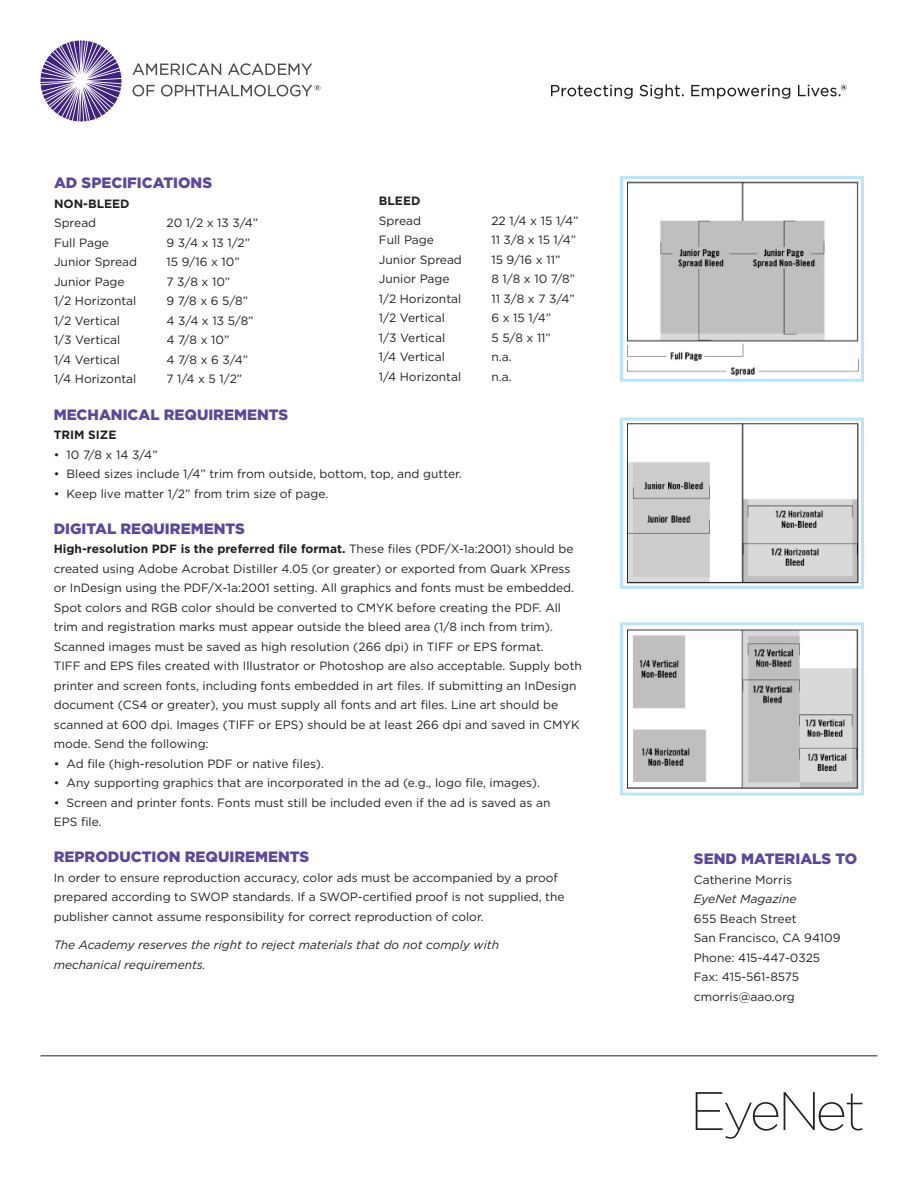
<style>
.page{position:relative;width:918px;height:1188px;background:#fff}
.page>*{position:absolute;margin:0;border:0;box-sizing:border-box;transform-origin:0 0}
.Rate_card_subhead{font:900 15px "Gotham";color:#5b479d}
.Rate_card_body{font:12px/19.5px "Gotham";color:#231f20}
.Rate_card_body-2{font:italic 12px/19.5px "Gotham";color:#231f20}
.Rate_card_body-3{font:700 12px "Gotham";color:#231f20}
.s1{font-weight:700}
</style>
<div class="page">
<svg style="left:41px;top:40px;width:81px;height:82px"></svg>
<svg style="left:133px;top:63px;width:187px;height:33px"></svg>
<svg style="left:551px;top:84px;width:296px;height:15px"></svg>
<hr style="left:40px;top:1055px;width:838px;height:1px;background:#231f20">
<svg style="left:696px;top:1092px;width:82px;height:47px"></svg>
<svg style="left:784px;top:1092px;width:79px;height:39px"></svg>
<img style="left:627px;top:181px;width:232px;height:196px">
<div style="left:620px;top:176px;width:244px;height:206px;border:3px solid #b9e5fa"></div>
<img style="left:627px;top:423px;width:232px;height:161px">
<div style="left:620px;top:417px;width:244px;height:172px;border:3px solid #b9e5fa"></div>
<img style="left:628px;top:629px;width:231px;height:160px">
<div style="left:620px;top:622px;width:244px;height:174px;border:3px solid #b9e5fa"></div>
<p class="Rate_card_subhead" style="left:54px;top:172px;width:160px">AD SPECIFICATIONS</p>
<p class="Rate_card_body-3" style="left:54px;top:195px;width:77px">NON-BLEED</p>
<p class="Rate_card_body" style="left:54px;top:213px;width:44px">Spread</p>
<p class="Rate_card_body" style="left:166px;top:213px;width:93px">20 1/2 x 13 3/4”</p>
<p class="Rate_card_body" style="left:54px;top:232px;width:57px">Full Page</p>
<p class="Rate_card_body" style="left:166px;top:232px;width:85px">9 3/4 x 13 1/2”</p>
<p class="Rate_card_body" style="left:54px;top:252px;width:85px">Junior Spread</p>
<p class="Rate_card_body" style="left:166px;top:252px;width:75px">15 9/16 x 10”</p>
<p class="Rate_card_body" style="left:54px;top:271px;width:72px">Junior Page</p>
<p class="Rate_card_body" style="left:166px;top:271px;width:65px">7 3/8 x 10”</p>
<p class="Rate_card_body" style="left:54px;top:291px;width:84px">1/2 Horizontal</p>
<p class="Rate_card_body" style="left:166px;top:291px;width:83px">9 7/8 x 6 5/8”</p>
<p class="Rate_card_body" style="left:54px;top:310px;width:68px">1/2 Vertical</p>
<p class="Rate_card_body" style="left:166px;top:310px;width:89px">4 3/4 x 13 5/8”</p>
<p class="Rate_card_body" style="left:54px;top:330px;width:68px">1/3 Vertical</p>
<p class="Rate_card_body" style="left:166px;top:330px;width:64px">4 7/8 x 10”</p>
<p class="Rate_card_body" style="left:54px;top:349px;width:67px">1/4 Vertical</p>
<p class="Rate_card_body" style="left:166px;top:349px;width:83px">4 7/8 x 6 3/4”</p>
<p class="Rate_card_body" style="left:54px;top:369px;width:84px">1/4 Horizontal</p>
<p class="Rate_card_body" style="left:166px;top:369px;width:77px">7 1/4 x 5 1/2”</p>
<p class="Rate_card_body-3" style="left:379px;top:193px;width:43px">BLEED</p>
<p class="Rate_card_body" style="left:379px;top:210px;width:44px">Spread</p>
<p class="Rate_card_body" style="left:491px;top:210px;width:89px">22 1/4 x 15 1/4”</p>
<p class="Rate_card_body" style="left:379px;top:230px;width:57px">Full Page</p>
<p class="Rate_card_body" style="left:491px;top:230px;width:86px">11 3/8 x 15 1/4”</p>
<p class="Rate_card_body" style="left:379px;top:249px;width:85px">Junior Spread</p>
<p class="Rate_card_body" style="left:491px;top:249px;width:70px">15 9/16 x 11”</p>
<p class="Rate_card_body" style="left:379px;top:269px;width:72px">Junior Page</p>
<p class="Rate_card_body" style="left:491px;top:269px;width:85px">8 1/8 x 10 7/8”</p>
<p class="Rate_card_body" style="left:379px;top:288px;width:84px">1/2 Horizontal</p>
<p class="Rate_card_body" style="left:491px;top:288px;width:85px">11 3/8 x 7 3/4”</p>
<p class="Rate_card_body" style="left:379px;top:308px;width:68px">1/2 Vertical</p>
<p class="Rate_card_body" style="left:491px;top:308px;width:61px">6 x 15 1/4”</p>
<p class="Rate_card_body" style="left:379px;top:327px;width:68px">1/3 Vertical</p>
<p class="Rate_card_body" style="left:491px;top:327px;width:61px">5 5/8 x 11”</p>
<p class="Rate_card_body" style="left:379px;top:347px;width:67px">1/4 Vertical</p>
<p class="Rate_card_body" style="left:491px;top:347px;width:22px">n.a.</p>
<p class="Rate_card_body" style="left:379px;top:366px;width:84px">1/4 Horizontal</p>
<p class="Rate_card_body" style="left:491px;top:366px;width:22px">n.a.</p>
<p class="Rate_card_subhead" style="left:54px;top:404px;width:236px">MECHANICAL REQUIREMENTS</p>
<p class="Rate_card_body-3" style="left:54px;top:427px;width:64px">TRIM SIZE</p>
<p class="Rate_card_body" style="left:54px;top:445px;width:105px">• 10 7/8 x 14 3/4”</p>
<p class="Rate_card_body" style="left:54px;top:464px;width:410px">• Bleed sizes include 1/4” trim from outside, bottom, top, and gutter.</p>
<p class="Rate_card_body" style="left:54px;top:484px;width:276px">• Keep live matter 1/2” from trim size of page.</p>
<p class="Rate_card_subhead" style="left:54px;top:518px;width:193px">DIGITAL REQUIREMENTS</p>
<p class="Rate_card_body" style="left:54px;top:539px;width:522px"><span class="s1">High-resolution PDF is the preferred file format.</span> These files (PDF/X-1a:2001) should be created using Adobe Acrobat Distiller 4.05 (or greater) or exported from Quark XPress or InDesign using the PDF/X-1a:2001 setting. All graphics and fonts must be embedded.<br>Spot colors and RGB color should be converted to CMYK before creating the PDF. All trim and registration marks must appear outside the bleed area (1/8 inch from trim).<br>Scanned images must be saved as high resolution (266 dpi) in TIFF or EPS format.</p>
<p class="Rate_card_body" style="left:54px;top:656px;width:530px">TIFF and EPS files created with Illustrator or Photoshop are also acceptable. Supply both printer and screen fonts, including fonts embedded in art files. If submitting an InDesign document (CS4 or greater), you must supply all fonts and art files. Line art should be scanned at 600 dpi. Images (TIFF or EPS) should be at least 266 dpi and saved in CMYK mode. Send the following:</p>
<p class="Rate_card_body" style="left:54px;top:754px;width:272px">• Ad file (high-resolution PDF or native files).</p>
<p class="Rate_card_body" style="left:54px;top:773px;width:488px">• Any supporting graphics that are incorporated in the ad (e.g., logo file, images).</p>
<p class="Rate_card_body" style="left:54px;top:793px;width:498px">• Screen and printer fonts. Fonts must still be included even if the ad is saved as an<br>EPS file.</p>
<p class="Rate_card_subhead" style="left:54px;top:847px;width:257px">REPRODUCTION REQUIREMENTS</p>
<p class="Rate_card_body" style="left:54px;top:868px;width:512px">In order to ensure reproduction accuracy, color ads must be accompanied by a proof prepared according to SWOP standards. If a SWOP-certified proof is not supplied, the publisher cannot assume responsibility for correct reproduction of color.</p>
<p class="Rate_card_body-2" style="left:54px;top:935px;width:447px">The Academy reserves the right to reject materials that do not comply with mechanical requirements.</p>
<p class="Rate_card_subhead" style="left:694px;top:848px;width:165px">SEND MATERIALS TO</p>
<p class="Rate_card_body" style="left:694px;top:869px;width:100px">Catherine Morris</p>
<p class="Rate_card_body-2" style="left:694px;top:889px;width:104px">EyeNet Magazine</p>
<p class="Rate_card_body" style="left:694px;top:908px;width:104px">655 Beach Street</p>
<p class="Rate_card_body" style="left:694px;top:928px;width:148px">San Francisco, CA 94109</p>
<p class="Rate_card_body" style="left:694px;top:947px;width:128px">Phone: 415-447-0325</p>
<p class="Rate_card_body" style="left:694px;top:967px;width:107px">Fax: 415-561-8575</p>
<p class="Rate_card_body" style="left:694px;top:986px;width:103px">cmorris@aao.org</p>
</div>
